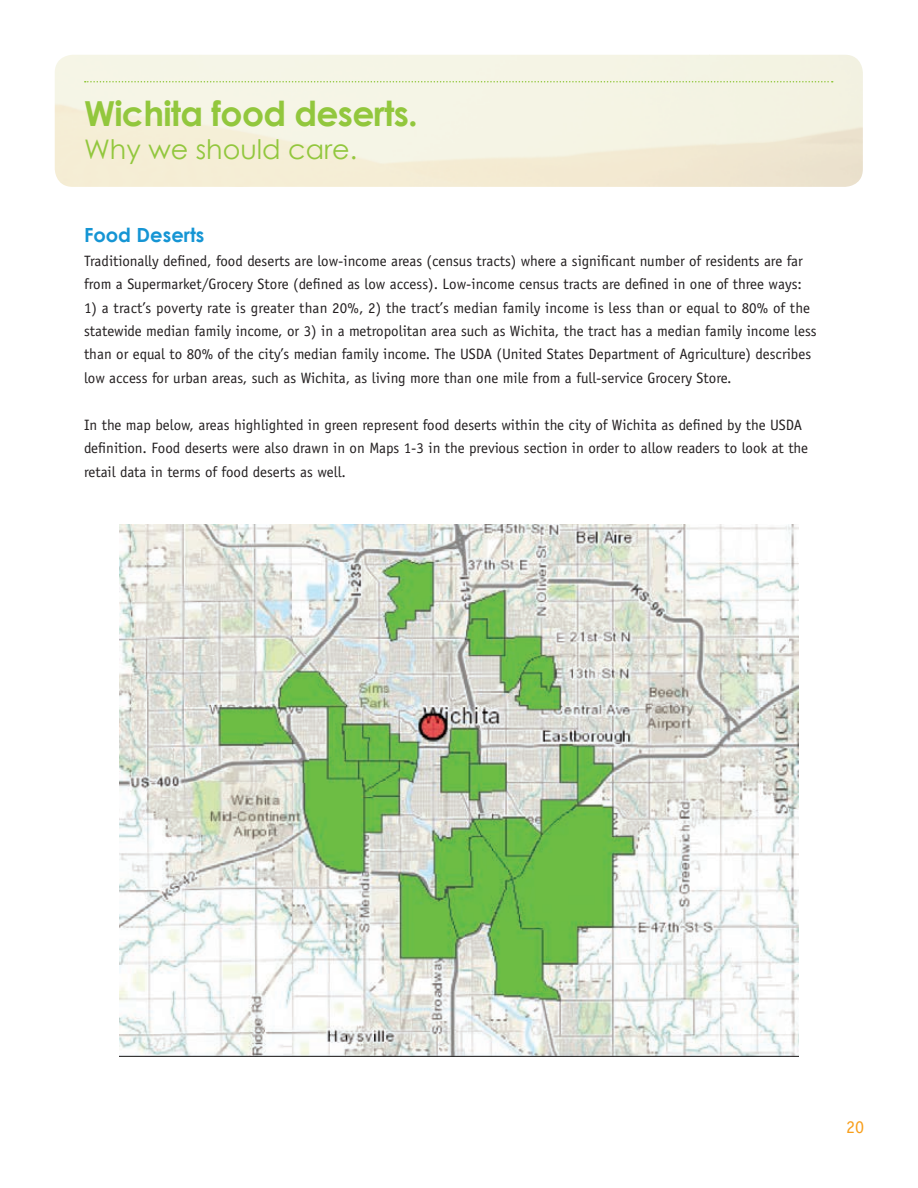
<style>
.page{position:relative;width:918px;height:1188px;background:#fff}
.page>*{position:absolute;margin:0;border:0;box-sizing:border-box;transform-origin:0 0}
.t1{font:700 34.5px "Century Gothic";letter-spacing:-.02em;color:#92c73d}
.t2{font:27px "Century Gothic";color:#92c73d}
.t3{font:700 19.5px "Century Gothic";color:#1595d4}
.t4{font:18px "Officina Sans";color:#f89f1c}
.t5{font:15px/23.4px "Officina Sans";color:#231f20}
</style>
<div class="page">
<img style="left:55px;top:55px;width:654px;height:132px">
<img style="left:709px;top:55px;width:154px;height:132px">
<img style="left:229px;top:149px;width:491px;height:38px">
<svg style="left:85px;top:81px;width:748px;height:1px"></svg>
<img style="left:120px;top:525px;width:678px;height:531px">
<h1 class="t1" style="left:84px;top:91px;width:335px">Wichita food deserts.</h1>
<h2 class="t2" style="left:84px;top:133px;width:275px">Why we should care.</h2>
<h3 class="t3" style="left:84px;top:223px;width:122px">Food Deserts</h3>
<p class="t5" style="left:84px;top:249px;width:720px">Traditionally defined, food deserts are low-income areas (census tracts) where a significant number of residents are far from a Supermarket/Grocery Store (defined as low access). Low-income census tracts are defined in one of three ways:</p>
<p class="t5" style="left:84px;top:296px;width:734px">1) a tract’s poverty rate is greater than 20%, 2) the tract’s median family income is less than or equal to 80% of the statewide median family income, or 3) in a metropolitan area such as Wichita, the tract has a median family income less than or equal to 80% of the city’s median family income. The USDA (United States Department of Agriculture) describes low access for urban areas, such as Wichita, as living more than one mile from a full-service Grocery Store.</p>
<p class="t5" style="left:84px;top:413px;width:726px">In the map below, areas highlighted in green represent food deserts within the city of Wichita as defined by the USDA definition. Food deserts were also drawn in on Maps 1-3 in the previous section in order to allow readers to look at the retail data in terms of food deserts as well.</p>
<p class="t4" style="left:846px;top:1117px;width:19px">20</p>
</div>
